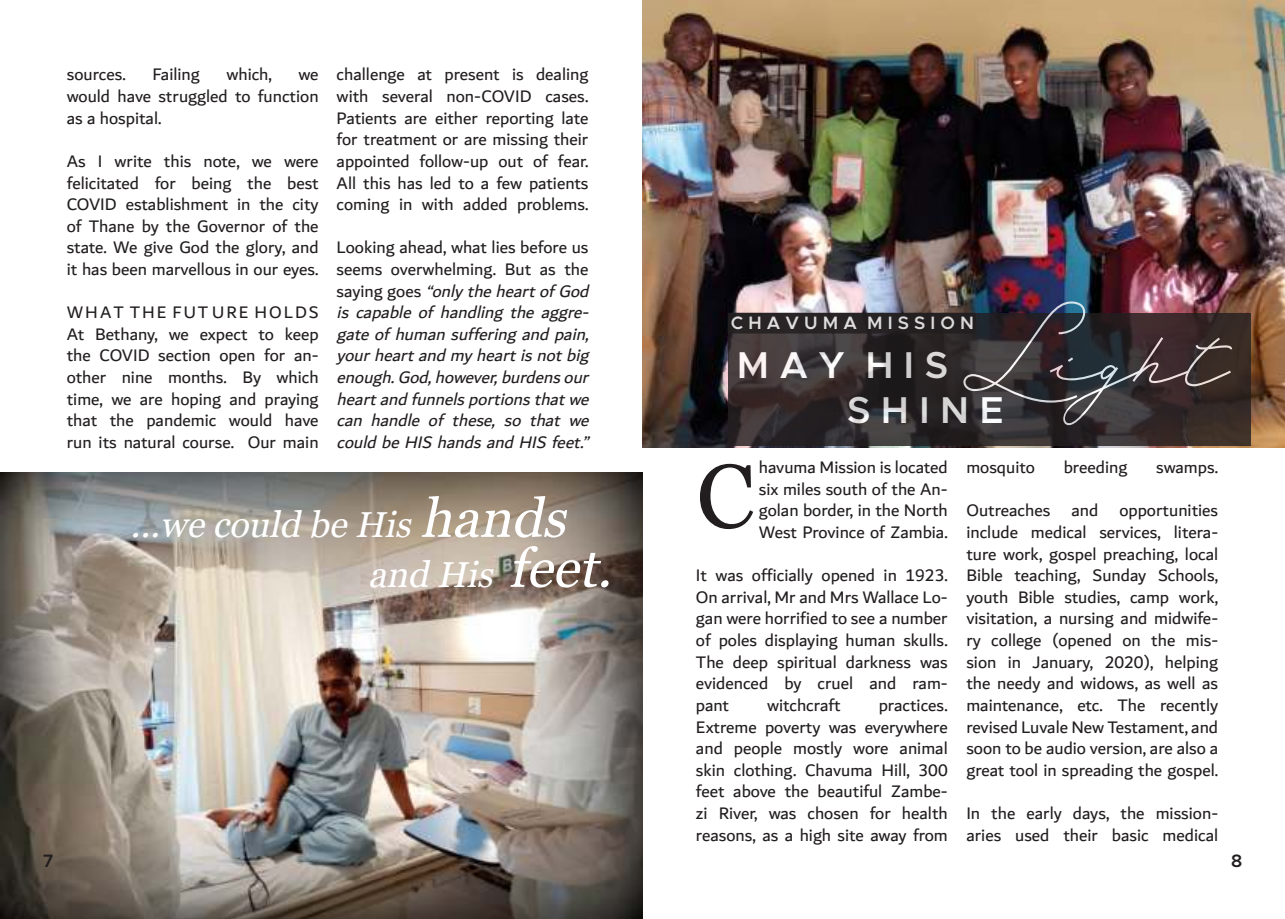
<style>
.page{position:relative;width:1285px;height:919px;background:#fff}
.page>*{position:absolute;margin:0;border:0;box-sizing:border-box;transform-origin:0 0}
.t1{font:90px "Georgia Pro";color:#221e1f}
.t2{font:italic 54px/49.9px "Georgia Pro";color:#fff}
.t3{font:600 37.5px/45px "Metropolis";color:#fff}
.t4{font:italic 36px/49.9px "Georgia Pro";color:#fff}
.t5{font:18px/21.6px "Dubai";color:#221e1f;text-align:justify}
.t6{font:italic 18px/21.6px "Dubai";letter-spacing:-.01em;color:#221e1f}
.t7{font:600 18px "Metropolis";color:#fff}
.t8{font:600 18px "Metropolis";color:#221e1f}
.s1{font-style:normal}
.s2{font-family:"Mina";font-weight:400;font-size:81px}
</style>
<div class="page">
<img style="left:642px;top:0;width:642px;height:447px">
<img style="left:0;top:472px;width:642px;height:446px">
<svg style="left:728px;top:313px;width:522px;height:133px;background:#332c2d"></svg>
<div style="left:728px;top:313px;width:246px;height:20px;background:#221e1f"></div>
<p class="t5" style="left:67px;top:64px;width:61px">sources.</p>
<p class="t5" style="left:152px;top:64px;width:49px">Failing</p>
<p class="t5" style="left:226px;top:64px;width:47px">which,</p>
<p class="t5" style="left:67px;top:64px;width:253px;text-indent:232px">we would have struggled to function as a hospital.</p>
<p class="t5" style="left:67px;top:151px;width:253px">As I write this note, we were felicitated for being the best COVID establishment in the city of Thane by the Governor of the state. We give God the glory, and it has been marvellous in our eyes.</p>
<p class="t5" style="left:67px;top:302px;width:253px">W H A T T H E F U T U R E H O L D S At Bethany, we expect to keep the COVID section open for an&shy;other nine months. By which time, we are hoping and praying that the pandemic would have run its natural course. Our main</p>
<p class="t5" style="left:336px;top:64px;width:253px">challenge at present is dealing with several non-COVID cases.<br>Patients are either reporting late for treatment or are missing their appointed follow-up out of fear.<br>All this has led to a few patients coming in with added problems.</p>
<p class="t6" style="left:336px;top:237px;width:257px"><span class="s1">Looking ahead, what lies before us seems overwhelming. But as the s a y i n g g o e s</span> “only the heartof God is capable of handling the aggre&shy;gate of human suffering and pain, yourheartand my heartis notbig enough.God,however,burdens our heartand funnels portions thatwe can handle of these, so that we could be HIS hands and HIS feet.”</p>
<h2 class="t2" style="left:508px;top:497px;width:116px;text-indent:-88px">hands feet.</h2>
<h3 class="t4" style="left:368px;top:502px;width:133px;text-indent:-237px">...we could be His<br>and His</h3>
<h3 class="t3" style="left:847px;top:345px;width:385px;text-indent:-110px">M A Y H I S <span class="s2">Light<br></span>S H I N E</h3>
<p class="t7" style="left:730px;top:314px;width:244px">C H A V U M A M I S S I O N</p>
<p class="t5" style="left:758px;top:457px;width:190px">havuma Mission is located six miles south of the An&shy;golan border, in the North West Province of Zambia.</p>
<p class="t5" style="left:695px;top:564px;width:253px">It was officially opened in 1923.<br>On arrival, Mr and Mrs Wallace Lo&shy;gan were horrified to see a number of poles displaying human skulls.<br>The deep spiritual darkness was evidenced by cruel and ram&shy;pant</p>
<h1 class="t1" style="left:696px;top:459px;width:59px">C</h1>
<p class="t5" style="left:767px;top:694px;width:75px">witchcraft</p>
<p class="t5" style="left:695px;top:694px;width:253px;text-indent:183px">practices.<br>Extreme poverty was everywhere and people mostly wore animal skin clothing. Chavuma Hill, 300 feet above the beautiful Zambe&shy;zi River, was chosen for health reasons, as a high site away from</p>
<p class="t5" style="left:966px;top:457px;width:70px">mosquito</p>
<p class="t5" style="left:1063px;top:457px;width:65px">breeding</p>
<p class="t5" style="left:1155px;top:457px;width:63px">swamps.</p>
<p class="t5" style="left:966px;top:500px;width:253px">Outreaches and opportunities include medical services, litera&shy;ture work, gospel preaching, local Bible teaching, Sunday Schools, youth Bible studies, camp work, visitation, a nursing and midwife&shy;ry college (opened on the mis&shy;sion in January, 2020), helping the needy and widows, as well as maintenance, etc. The recently revised Luvale New Testament, and soon to be audio version, are also a great tool in spreading the gospel.</p>
<p class="t5" style="left:966px;top:802px;width:253px">In the early days, the mission&shy;aries used their basic medical</p>
<p class="t8" style="left:43px;top:852px;width:12px">7</p>
<p class="t8" style="left:1230px;top:852px;width:13px">8</p>
</div>
